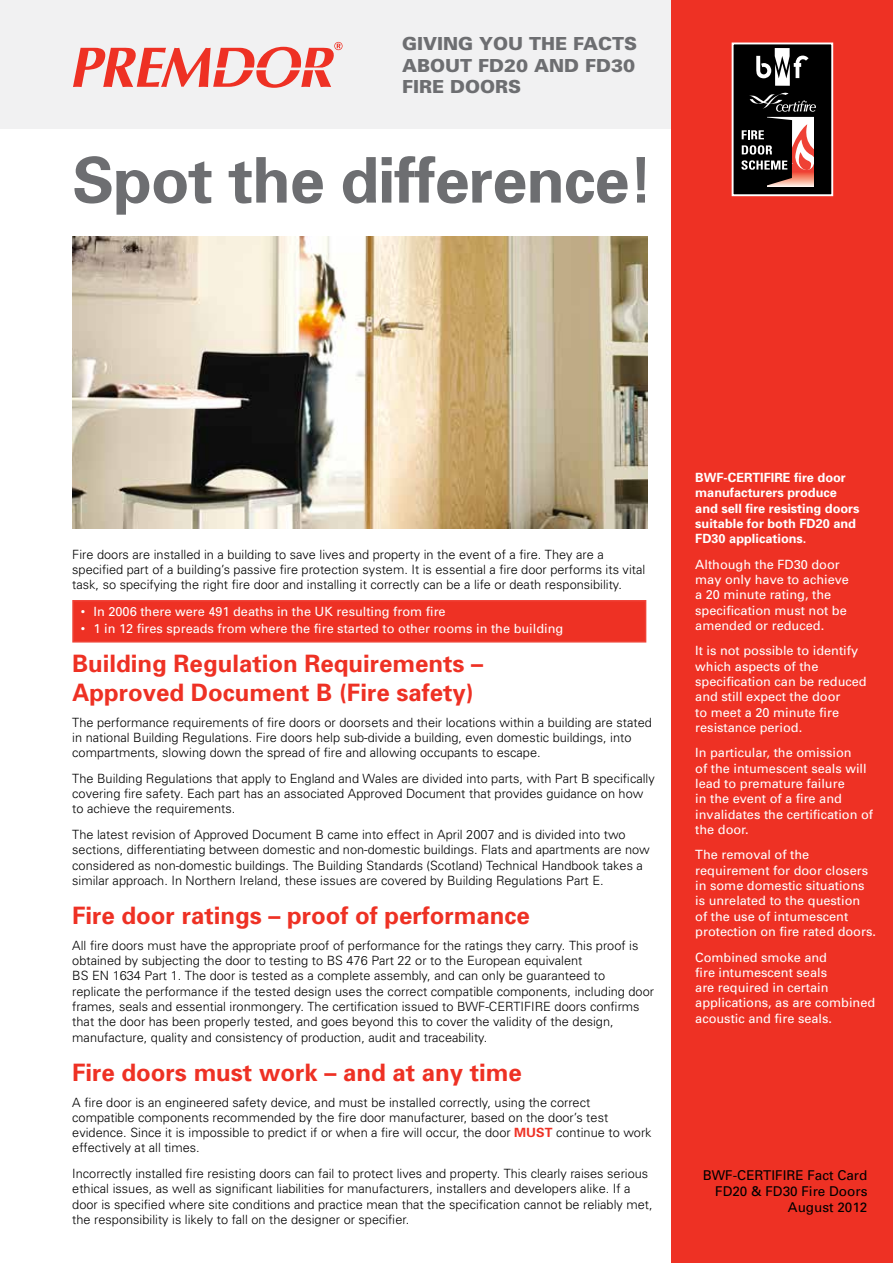
<style>
.page{position:relative;width:893px;height:1263px;background:#fff}
.page>*{position:absolute;margin:0;border:0;box-sizing:border-box;transform-origin:0 0}
.t1{font:700 63px "Univers";letter-spacing:-.015em;color:#6d6e71}
.t2{font:700 24px/28.8px "Univers";color:#ee3124}
.t3{font:900 18px/21.6px "Univers";color:#6d6e71;text-align:justify}
.t4{font:13.5px/16.2px "Univers";color:#000;text-align:right}
.t5{font:300 12.75px/15.3px "Univers";color:#000}
.t6{font:12.75px/15.3px "Univers";color:#fff}
.t7{font:700 12.75px/15.3px "Univers";color:#fff}
.s1{font-weight:700;color:#ee3124}
</style>
<div class="page">
<div style="left:0;top:0;width:688px;height:128px;background:#f1f1f2"></div>
<div style="left:672px;top:0;width:221px;height:1263px;background:#ee3124"></div>
<div style="left:72px;top:600px;width:574px;height:42px;background:#ee3124;border:2px solid #ef4135"></div>
<div style="left:733px;top:43px;width:99px;height:152px;background:#000"></div>
<div style="left:732px;top:43px;width:101px;height:153px;border:2px solid #fff"></div>
<div style="left:763px;top:114px;width:63px;height:73px;border:3px solid #000"></div>
<div style="left:758px;top:116px;width:9px;height:71px;background:#000"></div>
<div style="left:814px;top:114px;width:16px;height:74px;background:#000"></div>
<svg style="left:741px;top:118px;width:73px;height:67px"></svg>
<svg style="left:756px;top:48px;width:52px;height:38px"></svg>
<svg style="left:749px;top:93px;width:67px;height:19px"></svg>
<img style="left:72px;top:236px;width:576px;height:293px">
<svg style="left:73px;top:42px;width:270px;height:46px"></svg>
<h3 class="t3" style="left:402px;top:32px;width:236px">GIVING YOU THE FACTS ABOUT FD20 AN D FD30<br>FI RE DOORS</h3>
<h1 class="t1" style="left:72px;top:140px;width:582px">Spot the difference!</h1>
<p class="t5" style="left:72px;top:546px;width:574px">Fire doors are installed in a building to save lives and property in the event of a fire. They are a specified part of a building’s passive fire protection system. It is essential a fire door performs its vital task, so specifying the right fire door and installing it correctly can be a life or death responsibility.</p>
<p class="t6" style="left:81px;top:604px;width:366px">• In 2006 there were 491 deaths in the UK resulting from fire</p>
<p class="t6" style="left:81px;top:621px;width:484px">• 1 in 12 fires spreads from where the fire started to other rooms in the building</p>
<h2 class="t2" style="left:72px;top:648px;width:412px">Building Regulation Requirements –<br>Approved Document B (Fire safety)</h2>
<p class="t5" style="left:72px;top:714px;width:581px">The performance requirements of fire doors or doorsets and their locations within a building are stated in national Building Regulations. Fire doors help sub-divide a building, even domestic buildings, into compartments, slowing down the spread of fire and allowing occupants to escape.</p>
<p class="t5" style="left:72px;top:770px;width:584px">The Building Regulations that apply to England and Wales are divided into parts, with Part B specifically covering fire safety. Each part has an associated Approved Document that provides guidance on how to achieve the requirements.</p>
<p class="t5" style="left:72px;top:826px;width:579px">The latest revision of Approved Document B came into effect in April 2007 and is divided into two sections, differentiating between domestic and non-domestic buildings. Flats and apartments are now considered as non-domestic buildings. The Building Standards (Scotland) Technical Handbook takes a similar approach. In Northern Ireland, these issues are covered by Building Regulations Part E.</p>
<h2 class="t2" style="left:72px;top:900px;width:459px">Fire door ratings – proof of performance</h2>
<p class="t5" style="left:72px;top:937px;width:583px">All fire doors must have the appropriate proof of performance for the ratings they carry. This proof is obtained by subjecting the door to testing to BS 476 Part 22 or to the European equivalent<br>BS EN 1634 Part 1. The door is tested as a complete assembly, and can only be guaranteed to replicate the performance if the tested design uses the correct compatible components, including door frames, seals and essential ironmongery. The certification issued to BWF-CERTIFIRE doors confirms that the door has been properly tested, and goes beyond this to cover the validity of the design, manufacture, quality and consistency of production, audit and traceability.</p>
<h2 class="t2" style="left:72px;top:1057px;width:451px">Fire doors must work – and at any time</h2>
<p class="t5" style="left:72px;top:1094px;width:581px">A fire door is an engineered safety device, and must be installed correctly, using the correct compatible components recommended by the fire door manufacturer, based on the door’s test evidence. Since it is impossible to predict if or when a fire will occur, the door <span class="s1">MUST</span> continue to work effectively at all times.</p>
<p class="t5" style="left:72px;top:1165px;width:582px">Incorrectly installed fire resisting doors can fail to protect lives and property. This clearly raises serious ethical issues, as well as significant liabilities for manufacturers, installers and developers alike. If a door is specified where site conditions and practice mean that the specification cannot be reliably met, the responsibility is likely to fall on the designer or specifier.</p>
<p class="t7" style="left:695px;top:469px;width:166px">BWF-CERTIFIRE fire door manufacturers produce and sell fire resisting doors suitable for both FD20 and<br>FD30 applications.</p>
<p class="t6" style="left:695px;top:556px;width:155px">Although the FD30 door may only have to achieve a 20 minute rating, the specification must not be amended or reduced.</p>
<p class="t6" style="left:695px;top:643px;width:173px">It is not possible to identify which aspects of the specification can be reduced and still expect the door<br>to meet a 20 minute fire resistance period.</p>
<p class="t6" style="left:695px;top:745px;width:179px">In particular, the omission<br>of the intumescent seals will lead to premature failure<br>in the event of a fire and invalidates the certification of the door.</p>
<p class="t6" style="left:695px;top:847px;width:182px">The removal of the requirement for door closers in some domestic situations is unrelated to the question<br>of the use of intumescent protection on fire rated doors.</p>
<p class="t6" style="left:695px;top:949px;width:181px">Combined smoke and<br>fire intumescent seals<br>are required in certain applications, as are combined acoustic and fire seals.</p>
<p class="t4" style="left:703px;top:1166px;width:166px">BWF-CERTIFIRE Fact Card<br>FD20 &amp; FD30 Fire Doors<br>August 2012</p>
</div>
